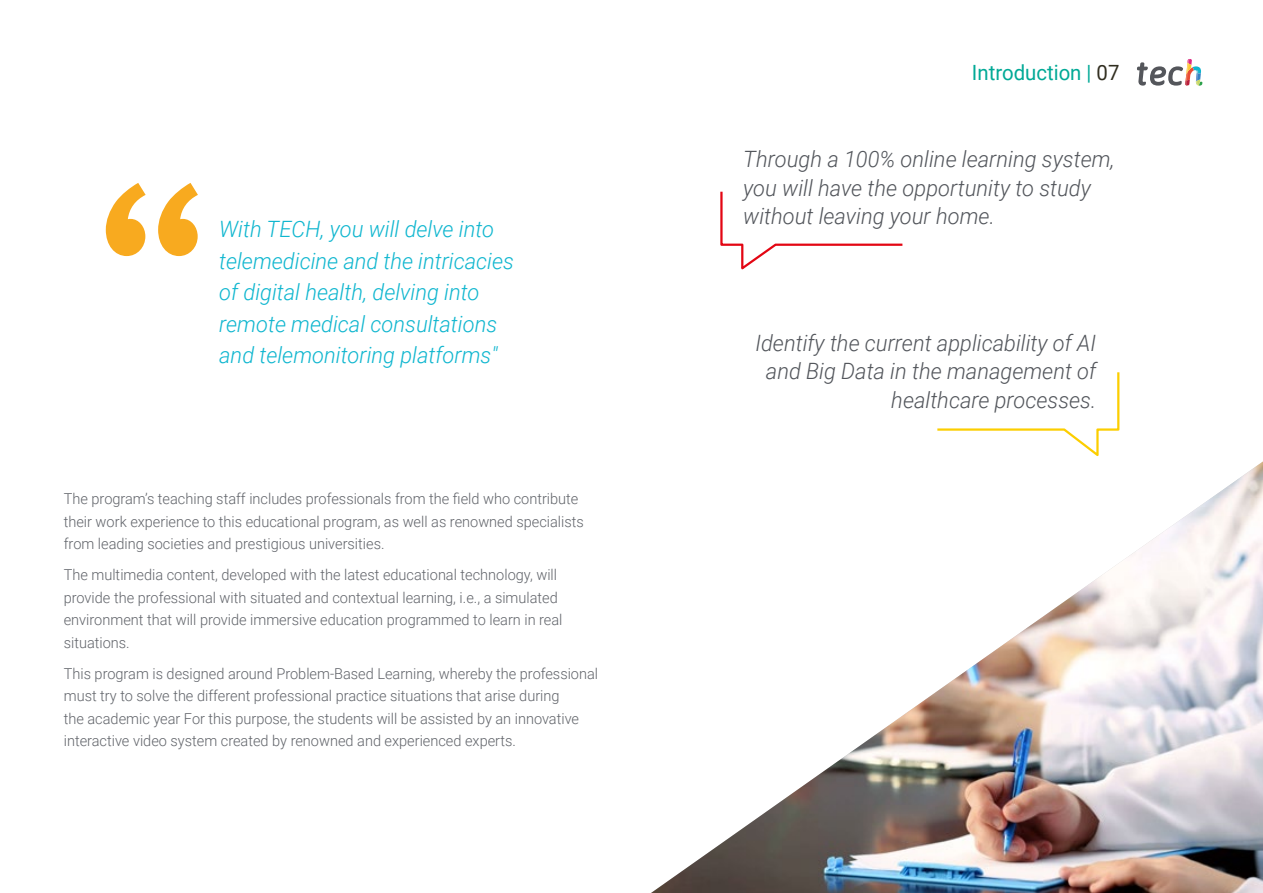
<style>
.page{position:relative;width:1263px;height:893px;background:#fff}
.page>*{position:absolute;margin:0;border:0;box-sizing:border-box;transform-origin:0 0}
.t1{font:italic 300 22.5px/28.5px "Roboto";color:#52555b;text-align:right}
.t2{font:italic 300 22.5px/31.5px "Roboto";color:#0fb6cf}
.t3{font:21px "Roboto";color:#00a996}
.t4{font:300 15px/22.5px "Roboto";color:#61646a}
.s1{color:#312e20}
</style>
<div class="page">
<img style="left:651px;top:461px;width:612px;height:432px">
<svg style="left:937px;top:372px;width:183px;height:84px"></svg>
<svg style="left:720px;top:191px;width:183px;height:79px"></svg>
<svg style="left:106px;top:183px;width:92px;height:73px"></svg>
<svg style="left:1137px;top:59px;width:65px;height:27px"></svg>
<h1 class="t2" style="left:219px;top:213px;width:296px">With TECH, you will delve into telemedicine and the intricacies of digital health, delving into remote medical consultations and telemonitoring platforms"</h1>
<p class="t4" style="left:64px;top:487px;width:522px">The program’s teaching staff includes professionals from the field who contribute their work experience to this educational program, as well as renowned specialists from leading societies and prestigious universities.</p>
<p class="t4" style="left:64px;top:563px;width:500px">The multimedia content, developed with the latest educational technology, will provide the professional with situated and contextual learning, i.e., a simulated environment that will provide immersive education programmed to learn in real situations.</p>
<p class="t4" style="left:64px;top:662px;width:536px">This program is designed around Problem-Based Learning, whereby the professional must try to solve the different professional practice situations that arise during<br>the academic year For this purpose, the students will be assisted by an innovative interactive video system created by renowned and experienced experts.</p>
<h2 class="t3" style="left:972px;top:57px;width:149px">Introduction | <span class="s1">07</span></h2>
<h1 class="t1" style="left:743px;top:144px;width:373px;text-align:left">Through a 100% online learning system, you will have the opportunity to study without leaving your home.</h1>
<h1 class="t1" style="left:755px;top:328px;width:342px">Identify the current applicability of AI and Big Data in the management of healthcare processes.</h1>
</div>
